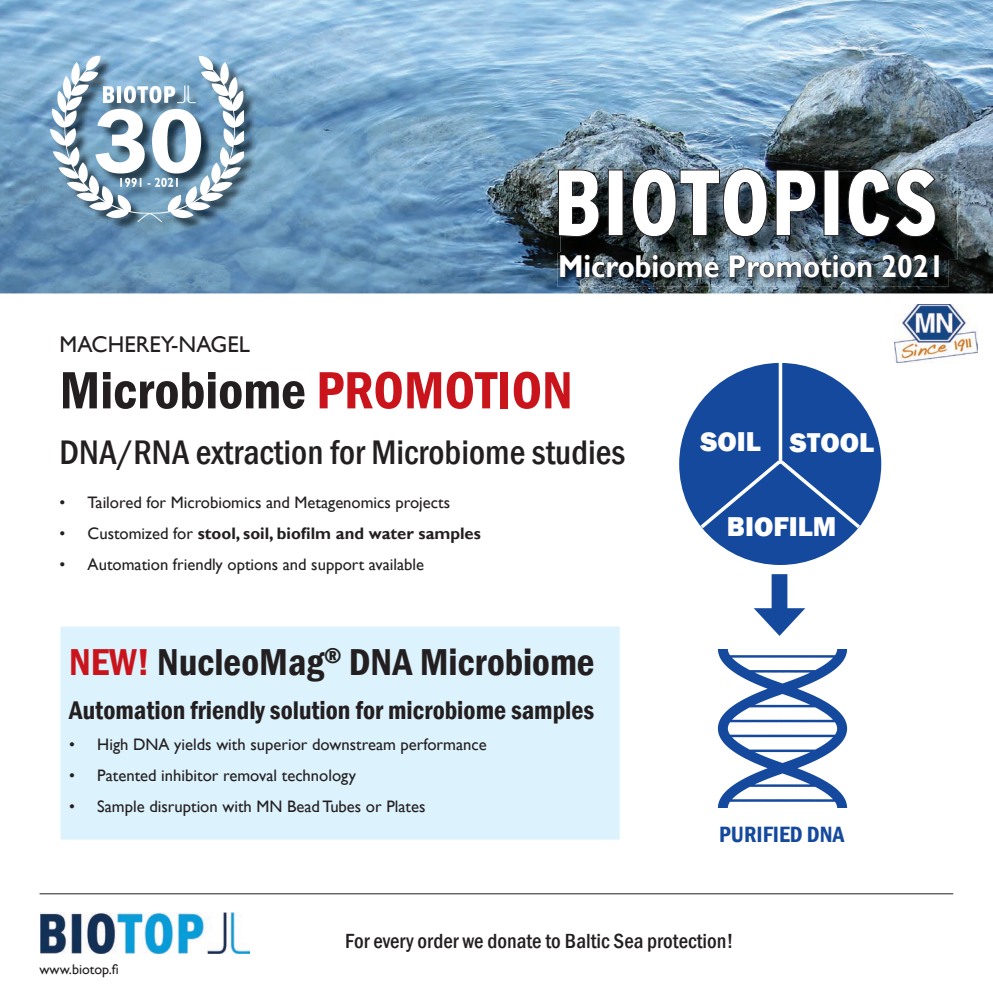
<style>
.page{position:relative;width:993px;height:993px;background:#fff}
.page>*{position:absolute;margin:0;border:0;box-sizing:border-box;transform-origin:0 0}
.t1{font:600 condensed 54.25px "Franklin Gothic";color:#231f20}
.t2{font:600 condensed 38.5px "Franklin Gothic";color:#231f20}
.t3{font:500 condensed 35px "Franklin Gothic";color:#231f20}
.t4{font:700 31.5px "Gill Sans";color:#fff;scale:.91 1}
.t5{font:800 28px "Franklin Gothic";color:#fff}
.t6{font:600 condensed 26.25px "Franklin Gothic";color:#231f20}
.t7{font:22.75px "Gill Sans";color:#231f20}
.t8{font:600 condensed 22.75px "Franklin Gothic";color:#14499d}
.t9{font:500 condensed 21px "Franklin Gothic";color:#231f20}
.t10{font:16.62px "Gill Sans";color:#231f20}
.t11{font:700 16.62px "Gill Sans";color:#231f20}
.t12{font:14px "Gill Sans";color:#231f20}
.s1{color:#ca141c}
.s2{font-weight:400}
</style>
<div class="page">
<div style="left:60px;top:625px;width:560px;height:215px;background:#dcf2fc;border:1px solid #fff"></div>
<img style="left:0;top:0;width:992px;height:293px">
<img style="left:560px;top:171px;width:397px;height:88px">
<svg style="left:557px;top:169px;width:42px;height:68px"></svg>
<div style="left:608px;top:170px;width:15px;height:65px;background:#fff"></div>
<div style="left:607px;top:169px;width:16px;height:67px;border:1px solid #231f20"></div>
<svg style="left:631px;top:168px;width:136px;height:69px"></svg>
<svg style="left:775px;top:169px;width:41px;height:67px"></svg>
<div style="left:823px;top:170px;width:15px;height:65px;background:#fff"></div>
<div style="left:823px;top:169px;width:16px;height:67px;border:1px solid #231f20"></div>
<svg style="left:847px;top:168px;width:88px;height:69px"></svg>
<hr style="left:40px;top:893px;width:912px;height:1px;background:#231f20">
<img style="left:40px;top:912px;width:210px;height:41px">
<img style="left:557px;top:253px;width:390px;height:34px">
<img style="left:560px;top:253px;width:387px;height:6px">
<svg style="left:559px;top:254px;width:160px;height:24px;background:#2b3439"></svg>
<svg style="left:728px;top:254px;width:144px;height:24px;background:#50606c"></svg>
<svg style="left:881px;top:254px;width:47px;height:24px"></svg>
<div style="left:933px;top:255px;width:5px;height:22px;border:1px solid #231f20"></div>
<img style="left:894px;top:304px;width:82px;height:58px">
<img style="left:243px;top:58px;width:12px;height:176px">
<img style="left:48px;top:37px;width:195px;height:200px">
<div style="left:679px;top:363px;width:201px;height:201px;background:#14499d;border-radius:50%"></div>
<svg style="left:778px;top:362px;width:4px;height:94px"></svg>
<svg style="left:696px;top:456px;width:167px;height:75px"></svg>
<img style="left:717px;top:649px;width:131px;height:157px">
<div style="left:771px;top:574px;width:16px;height:45px;background:#14499d"></div>
<svg style="left:754px;top:608px;width:51px;height:27px"></svg>
<h3 class="t4" style="left:558px;top:247px;width:426px">Microbiome Promotion 2021</h3>
<h3 class="t7" style="left:60px;top:331px;width:192px">MACHEREY-NAGEL</h3>
<h1 class="t1" style="left:60px;top:354px;width:514px">Microbiome <span class="s1">PROMOTION</span></h1>
<h3 class="t3" style="left:60px;top:429px;width:567px">DNA/RNA extraction for Microbiome studies</h3>
<p class="t10" style="left:60px;top:492px;width:392px">• Tailored for Microbiomics and Metagenomics projects</p>
<p class="t11" style="left:60px;top:523px;width:423px"><span class="s2">• Customized for</span> stool, soil, biofilm and water samples</p>
<p class="t10" style="left:60px;top:554px;width:366px">• Automation friendly options and support available</p>
<h2 class="t2" style="left:69px;top:636px;width:526px"><span class="s1">NEW!</span> NucleoMag<sup>®</sup> DNA Microbiome</h2>
<h3 class="t6" style="left:69px;top:692px;width:526px">Automation friendly solution for microbiome samples</h3>
<p class="t10" style="left:69px;top:734px;width:419px">• High DNA yields with superior downstream performance</p>
<p class="t10" style="left:69px;top:765px;width:288px">• Patented inhibitor removal technology</p>
<p class="t10" style="left:69px;top:796px;width:357px">• Sample disruption with MN Bead Tubes or Plates</p>
<h3 class="t5" style="left:700px;top:423px;width:62px">SOIL</h3>
<h3 class="t5" style="left:789px;top:424px;width:86px">STOOL</h3>
<h3 class="t5" style="left:726px;top:508px;width:111px">BIOFILM</h3>
<h3 class="t8" style="left:719px;top:818px;width:127px">PURIFIED DNA</h3>
<p class="t12" style="left:40px;top:960px;width:81px">www.biotop.fi</p>
<p class="t9" style="left:345px;top:927px;width:390px">For every order we donate to Baltic Sea protection!</p>
</div>
